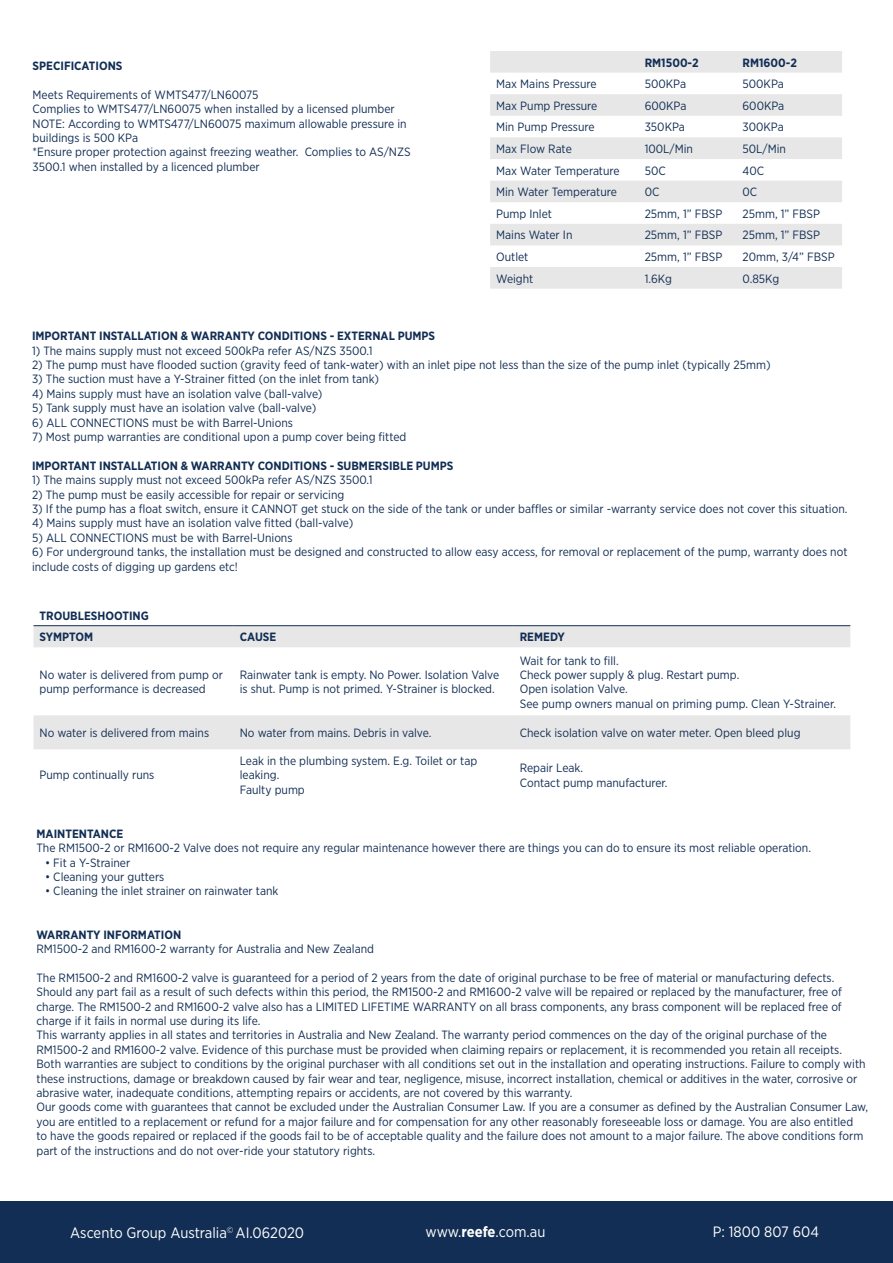
<style>
.page{position:relative;width:893px;height:1263px;background:#fff}
.page>*{position:absolute;margin:0;border:0;box-sizing:border-box;transform-origin:0 0}
.t1{font:15px "Gotham Narrow";color:#fff}
.t2{font:12px/14.4px "Gotham Narrow";color:#122e54}
.t3{font:700 12px "Gotham Narrow";color:#122e54}
.s1{font-weight:700}
</style>
<div class="page">
<div style="left:0;top:1201px;width:893px;height:62px;background:#122e54"></div>
<svg style="left:34px;top:626px;width:816px;height:123px"></svg>
<hr style="left:34px;top:625px;width:200px;height:1px;background:#122e54">
<hr style="left:234px;top:625px;width:280px;height:1px;background:#122e54">
<hr style="left:514px;top:625px;width:336px;height:1px;background:#122e54">
<svg style="left:490px;top:51px;width:352px;height:238px;fill:#e7e7e7"></svg>
<p class="t3" style="left:33px;top:58px;width:91px">SPECIFICATIONS</p>
<p class="t2" style="left:33px;top:87px;width:227px">Meets Requirements of WMTS477/LN60075</p>
<p class="t2" style="left:33px;top:102px;width:364px">Complies to WMTS477/LN60075 when installed by a licensed plumber</p>
<p class="t2" style="left:33px;top:116px;width:376px">NOTE: According to WMTS477/LN60075 maximum allowable pressure in buildings is 500 KPa</p>
<p class="t2" style="left:33px;top:145px;width:379px">*Ensure proper protection against freezing weather. Complies to AS/NZS<br>3500.1 when installed by a licenced plumber</p>
<p class="t3" style="left:645px;top:55px;width:55px">RM1500-2</p>
<p class="t3" style="left:742px;top:55px;width:56px">RM1600-2</p>
<p class="t2" style="left:496px;top:77px;width:102px">Max Mains Pressure</p>
<p class="t2" style="left:645px;top:77px;width:43px">500KPa</p>
<p class="t2" style="left:742px;top:77px;width:43px">500KPa</p>
<p class="t2" style="left:496px;top:98px;width:103px">Max Pump Pressure</p>
<p class="t2" style="left:645px;top:98px;width:43px">600KPa</p>
<p class="t2" style="left:742px;top:98px;width:43px">600KPa</p>
<p class="t2" style="left:496px;top:120px;width:100px">Min Pump Pressure</p>
<p class="t2" style="left:645px;top:120px;width:42px">350KPa</p>
<p class="t2" style="left:742px;top:120px;width:43px">300KPa</p>
<p class="t2" style="left:496px;top:141px;width:77px">Max Flow Rate</p>
<p class="t2" style="left:645px;top:141px;width:50px">100L/Min</p>
<p class="t2" style="left:742px;top:141px;width:45px">50L/Min</p>
<p class="t2" style="left:496px;top:163px;width:125px">Max Water Temperature</p>
<p class="t2" style="left:645px;top:163px;width:23px">50C</p>
<p class="t2" style="left:742px;top:163px;width:23px">40C</p>
<p class="t2" style="left:496px;top:185px;width:122px">Min Water Temperature</p>
<p class="t2" style="left:645px;top:185px;width:16px">0C</p>
<p class="t2" style="left:742px;top:185px;width:16px">0C</p>
<p class="t2" style="left:496px;top:206px;width:57px">Pump Inlet</p>
<p class="t2" style="left:645px;top:206px;width:79px">25mm, 1” FBSP</p>
<p class="t2" style="left:742px;top:206px;width:79px">25mm, 1” FBSP</p>
<p class="t2" style="left:496px;top:228px;width:78px">Mains Water In</p>
<p class="t2" style="left:645px;top:228px;width:79px">25mm, 1” FBSP</p>
<p class="t2" style="left:742px;top:228px;width:79px">25mm, 1” FBSP</p>
<p class="t2" style="left:496px;top:249px;width:34px">Outlet</p>
<p class="t2" style="left:645px;top:249px;width:79px">25mm, 1” FBSP</p>
<p class="t2" style="left:742px;top:249px;width:94px">20mm, 3/4” FBSP</p>
<p class="t2" style="left:496px;top:271px;width:39px">Weight</p>
<p class="t2" style="left:645px;top:271px;width:29px">1.6Kg</p>
<p class="t2" style="left:742px;top:271px;width:38px">0.85Kg</p>
<p class="t3" style="left:32px;top:328px;width:405px">IMPORTANT INSTALLATION &amp; WARRANTY CONDITIONS - EXTERNAL PUMPS</p>
<p class="t2" style="left:32px;top:343px;width:342px">1) The mains supply must not exceed 500kPa refer AS/NZS 3500.1</p>
<p class="t2" style="left:32px;top:357px;width:740px">2) The pump must have flooded suction (gravity feed of tank-water) with an inlet pipe not less than the size of the pump inlet (typically 25mm)</p>
<p class="t2" style="left:32px;top:372px;width:349px">3) The suction must have a Y-Strainer fitted (on the inlet from tank)</p>
<p class="t2" style="left:32px;top:386px;width:292px">4) Mains supply must have an isolation valve (ball-valve)</p>
<p class="t2" style="left:32px;top:400px;width:286px">5) Tank supply must have an isolation valve (ball-valve)</p>
<p class="t2" style="left:32px;top:415px;width:262px">6) ALL CONNECTIONS must be with Barrel-Unions</p>
<p class="t2" style="left:32px;top:429px;width:376px">7) Most pump warranties are conditional upon a pump cover being fitted</p>
<p class="t3" style="left:32px;top:458px;width:423px">IMPORTANT INSTALLATION &amp; WARRANTY CONDITIONS - SUBMERSIBLE PUMPS</p>
<p class="t2" style="left:32px;top:472px;width:342px">1) The mains supply must not exceed 500kPa refer AS/NZS 3500.1</p>
<p class="t2" style="left:32px;top:487px;width:314px">2) The pump must be easily accessible for repair or servicing</p>
<p class="t2" style="left:32px;top:501px;width:817px">3) If the pump has a float switch, ensure it CANNOT get stuck on the side of the tank or under baffles or similar -warranty service does not cover this situation.</p>
<p class="t2" style="left:32px;top:516px;width:323px">4) Mains supply must have an isolation valve fitted (ball-valve)</p>
<p class="t2" style="left:32px;top:530px;width:262px">5) ALL CONNECTIONS must be with Barrel-Unions</p>
<p class="t2" style="left:32px;top:544px;width:817px">6) For underground tanks, the installation must be designed and constructed to allow easy access, for removal or replacement of the pump, warranty does not include costs of digging up gardens etc!</p>
<p class="t3" style="left:40px;top:608px;width:111px">TROUBLESHOOTING</p>
<p class="t3" style="left:40px;top:629px;width:55px">SYMPTOM</p>
<p class="t3" style="left:240px;top:629px;width:38px">CAUSE</p>
<p class="t3" style="left:520px;top:629px;width:47px">REMEDY</p>
<p class="t2" style="left:40px;top:667px;width:185px">No water is delivered from pump or pump performance is decreased</p>
<p class="t2" style="left:240px;top:667px;width:261px">Rainwater tank is empty. No Power. Isolation Valve is shut. Pump is not primed. Y-Strainer is blocked.</p>
<p class="t2" style="left:520px;top:653px;width:318px">Wait for tank to fill.<br>Check power supply &amp; plug. Restart pump.<br>Open isolation Valve.<br>See pump owners manual on priming pump. Clean Y-Strainer.</p>
<p class="t2" style="left:40px;top:725px;width:171px">No water is delivered from mains</p>
<p class="t2" style="left:240px;top:725px;width:193px">No water from mains. Debris in valve.</p>
<p class="t2" style="left:520px;top:725px;width:282px">Check isolation valve on water meter. Open bleed plug</p>
<p class="t2" style="left:40px;top:768px;width:116px">Pump continually runs</p>
<p class="t2" style="left:240px;top:753px;width:239px">Leak in the plumbing system. E.g. Toilet or tap leaking.<br>Faulty pump</p>
<p class="t2" style="left:520px;top:760px;width:149px">Repair Leak.<br>Contact pump manufacturer.</p>
<p class="t3" style="left:37px;top:826px;width:88px">MAINTENTANCE</p>
<p class="t2" style="left:37px;top:840px;width:776px">The RM1500-2 or RM1600-2 Valve does not require any regular maintenance however there are things you can do to ensure its most reliable operation.</p>
<p class="t2" style="left:45px;top:855px;width:87px">• Fit a Y-Strainer</p>
<p class="t2" style="left:45px;top:869px;width:121px">• Cleaning your gutters</p>
<p class="t2" style="left:45px;top:884px;width:235px">• Cleaning the inlet strainer on rainwater tank</p>
<p class="t3" style="left:37px;top:927px;width:146px">WARRANTY INFORMATION</p>
<p class="t2" style="left:37px;top:941px;width:339px">RM1500-2 and RM1600-2 warranty for Australia and New Zealand</p>
<p class="t2" style="left:37px;top:970px;width:807px">The RM1500-2 and RM1600-2 valve is guaranteed for a period of 2 years from the date of original purchase to be free of material or manufacturing defects.<br>Should any part fail as a result of such defects within this period, the RM1500-2 and RM1600-2 valve will be repaired or replaced by the manufacturer, free of charge. The RM1500-2 and RM1600-2 valve also has a LIMITED LIFETIME WARRANTY on all brass components, any brass component will be replaced free of charge if it fails in normal use during its life.</p>
<p class="t2" style="left:37px;top:1028px;width:807px">This warranty applies in all states and territories in Australia and New Zealand. The warranty period commences on the day of the original purchase of the<br>RM1500-2 and RM1600-2 valve. Evidence of this purchase must be provided when claiming repairs or replacement, it is recommended you retain all receipts.</p>
<p class="t2" style="left:37px;top:1056px;width:831px">Both warranties are subject to conditions by the original purchaser with all conditions set out in the installation and operating instructions. Failure to comply with these instructions, damage or breakdown caused by fair wear and tear, negligence, misuse, incorrect installation, chemical or additives in the water, corrosive or abrasive water, inadequate conditions, attempting repairs or accidents, are not covered by this warranty.</p>
<p class="t2" style="left:37px;top:1100px;width:833px">Our goods come with guarantees that cannot be excluded under the Australian Consumer Law. If you are a consumer as defined by the Australian Consumer Law, you are entitled to a replacement or refund for a major failure and for compensation for any other reasonably foreseeable loss or damage. You are also entitled<br>to have the goods repaired or replaced if the goods fail to be of acceptable quality and the failure does not amount to a major failure. The above conditions form part of the instructions and do not over-ride your statutory rights.</p>
<p class="t1" style="left:70px;top:1223px;width:236px">Ascento Group Australia<sup>©</sup> AI.062020</p>
<p class="t1" style="left:426px;top:1223px;width:121px">www.<span class="s1">reefe</span>.com.au</p>
<p class="t1" style="left:713px;top:1222px;width:108px">P: 1800 807 604</p>
</div>
